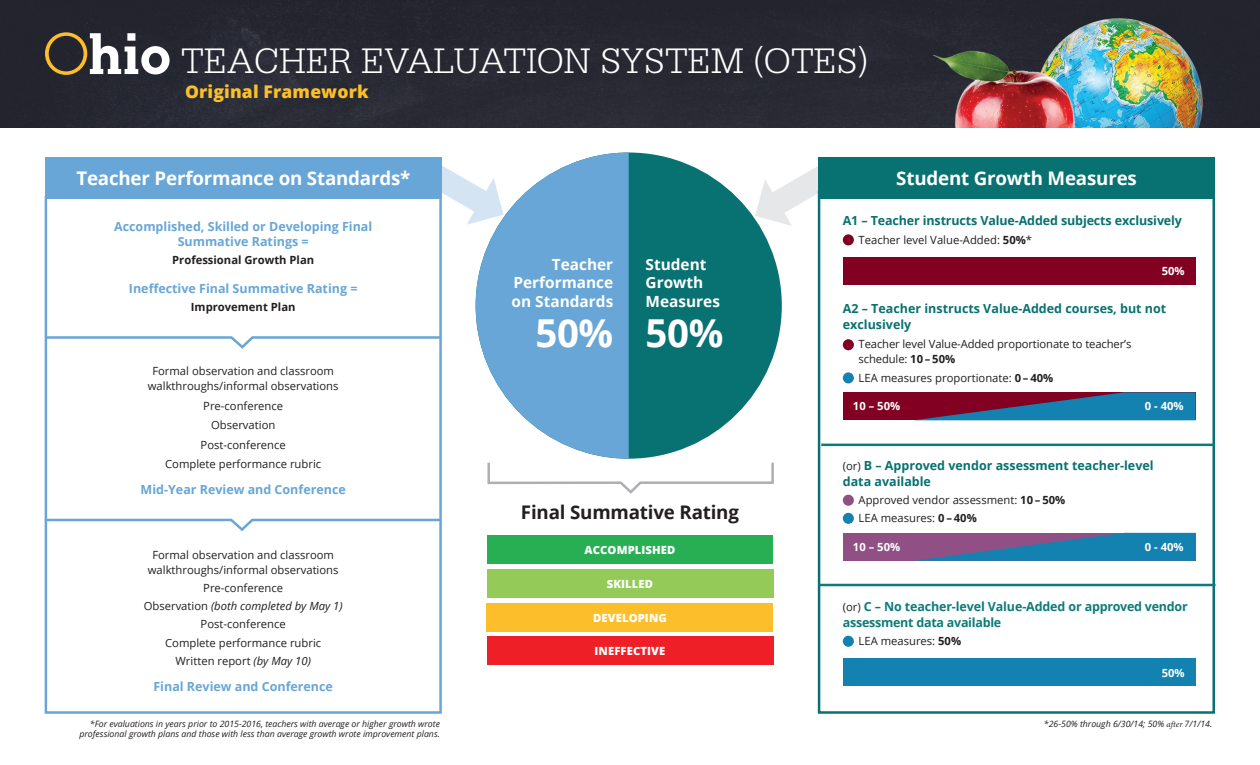
<style>
.page{position:relative;width:1260px;height:765px;background:#fff}
.page>*{position:absolute;margin:0;border:0;box-sizing:border-box;transform-origin:0 0}
.t1{font:700 38.5px "Open Sans";color:#fff}
.t2{font:300 37.5px "Serifa";color:#fff}
.t3{font:700 18.75px "Open Sans";letter-spacing:-.01em;color:#fff}
.t4{font:700 18.75px "Open Sans";letter-spacing:-.01em;color:#231f20}
.t5{font:800 17.5px "Open Sans";letter-spacing:.01em;color:#fcbf2b}
.t6{font:700 15.38px/18.6px "Open Sans";color:#fff;text-align:justify}
.t7{font:700 12.5px/15.6px "Open Sans";color:#087171}
.t8{font:700 12.5px/15px "Open Sans";color:#67a6d6;text-align:center}
.t9{font:700 12.5px/15.6px "Open Sans";letter-spacing:-.02em;color:#0d7b7b}
.t10{font:11.25px/18.1px "Open Sans";color:#231f20;text-align:center}
.t11{font:800 11.25px "Open Sans";letter-spacing:.01em;color:#fff}
.t12{font:700 11.25px "Open Sans";color:#231f20}
.t13{font:700 11.25px "Open Sans";color:#fff}
.t14{font:italic 8.75px/10.5px "Open Sans";color:#231f20;text-align:right}
.s1{font-style:italic}
.s2{font-weight:700}
.s3{font-weight:400;font-size:11.25px;color:#231f20}
.s4{font-family:"Minion Pro"}
</style>
<div class="page">
<svg style="left:755px;top:166px;width:63px;height:60px"></svg>
<svg style="left:442px;top:166px;width:34px;height:59px"></svg>
<img style="left:0;top:0;width:1260px;height:128px">
<div style="left:843px;top:234px;width:11px;height:11px;background:#820123;border-radius:50%"></div>
<div style="left:843px;top:257px;width:353px;height:28px;background:#820123"></div>
<div style="left:843px;top:339px;width:11px;height:11px;background:#820123;border-radius:50%"></div>
<div style="left:843px;top:372px;width:11px;height:11px;background:#1482b0;border-radius:50%"></div>
<div style="left:843px;top:392px;width:353px;height:28px;background:#820123"></div>
<svg style="left:917px;top:392px;width:279px;height:28px"></svg>
<div style="left:843px;top:495px;width:11px;height:11px;background:#915085;border-radius:50%"></div>
<div style="left:843px;top:513px;width:11px;height:11px;background:#1482b0;border-radius:50%"></div>
<div style="left:843px;top:533px;width:353px;height:28px;background:#915085"></div>
<svg style="left:914px;top:533px;width:282px;height:28px"></svg>
<div style="left:843px;top:636px;width:11px;height:11px;background:#1482b0;border-radius:50%"></div>
<div style="left:843px;top:658px;width:353px;height:28px;background:#1482b0"></div>
<div style="left:818px;top:191px;width:397px;height:523px;border:2px solid #087171"></div>
<div style="left:487px;top:536px;width:286px;height:28px;background:#28af54"></div>
<div style="left:45px;top:158px;width:397px;height:41px;background:#67a6d6"></div>
<div style="left:818px;top:158px;width:397px;height:41px;background:#087171"></div>
<div style="left:487px;top:570px;width:286px;height:28px;background:#93ca58"></div>
<div style="left:487px;top:603px;width:286px;height:28px;background:#fcbf2b"></div>
<div style="left:487px;top:637px;width:286px;height:28px;background:#ee1f26"></div>
<svg style="left:44px;top:335px;width:398px;height:15px"></svg>
<svg style="left:44px;top:517px;width:398px;height:16px"></svg>
<svg style="left:487px;top:462px;width:287px;height:32px"></svg>
<hr style="left:821px;top:444px;width:394px;height:2px;background:#0d7b7b">
<hr style="left:818px;top:584px;width:398px;height:2px;background:#0d7b7b">
<div style="left:476px;top:153px;width:306px;height:306px;background:#087171;border-radius:50%"></div>
<svg style="left:476px;top:153px;width:153px;height:306px;fill:#67a6d6"></svg>
<svg style="left:45px;top:32px;width:125px;height:43px"></svg>
<p class="t2" style="left:181px;top:40px;width:688px">TEACHER EVALUATION SYSTEM (OTES)</p>
<p class="t5" style="left:185px;top:79px;width:185px">Original Framework</p>
<p class="t3" style="left:76px;top:165px;width:336px">Teacher Performance on Standards*</p>
<p class="t8" style="left:114px;top:218px;width:260px">Accomplished, Skilled or Developing Final<br>Summative Ratings =</p>
<p class="t12" style="left:172px;top:252px;width:143px">Professional Growth Plan</p>
<p class="t8" style="left:129px;top:280px;width:230px">Ineffective Final Summative Rating =</p>
<p class="t12" style="left:191px;top:299px;width:106px">Improvement Plan</p>
<p class="t10" style="left:148px;top:363px;width:192px;line-height:15px">Formal observation and classroom walkthroughs/informal observations</p>
<p class="t10" style="left:165px;top:396px;width:158px;line-height:19.5px">Pre-conference<br>Observation<br>Post-conference<br>Complete performance rubric</p>
<p class="t8" style="left:141px;top:482px;width:207px">Mid-Year Review and Conference</p>
<p class="t10" style="left:148px;top:547px;width:192px;line-height:15px">Formal observation and classroom walkthroughs/informal observations</p>
<p class="t10" style="left:144px;top:579px;width:200px">Pre-conference<br>Observation <span class="s1">(both completed by May 1)<br></span>Post-conference<br>Complete performance rubric<br>Written report <span class="s1">(by May 10)</span></p>
<p class="t8" style="left:153px;top:679px;width:181px">Final Review and Conference</p>
<p class="t14" style="left:79px;top:718px;width:362px">*For evaluations in years prior to 2015-2016, teachers with average or higher growth wrote professional growth plans and those with less than average growth wrote improvement plans.</p>
<p class="t6" style="left:512px;top:254px;width:103px;text-indent:40px">Teacher Performance on Standards</p>
<p class="t1" style="left:535px;top:306px;width:79px">50%</p>
<p class="t6" style="left:646px;top:254px;width:76px;text-align:left">Student<br>Growth<br>Measures</p>
<p class="t1" style="left:646px;top:306px;width:79px">50%</p>
<p class="t4" style="left:521px;top:499px;width:220px">Final Summative Rating</p>
<p class="t11" style="left:585px;top:542px;width:92px">ACCOMPLISHED</p>
<p class="t11" style="left:607px;top:575px;width:48px">SKILLED</p>
<p class="t11" style="left:593px;top:609px;width:75px">DEVELOPING</p>
<p class="t11" style="left:595px;top:643px;width:72px">INEFFECTIVE</p>
<p class="t3" style="left:896px;top:165px;width:242px">Student Growth Measures</p>
<p class="t7" style="left:843px;top:213px;width:341px">A1 – Teacher instructs Value-Added subjects exclusively</p>
<p class="t10" style="left:859px;top:230px;width:175px">Teacher level Value-Added: <span class="s2">50%</span>*</p>
<p class="t13" style="left:1162px;top:263px;width:24px">50%</p>
<p class="t7" style="left:843px;top:301px;width:325px">A2 – Teacher instructs Value-Added courses, but not exclusively</p>
<p class="t10" style="left:859px;top:337px;width:274px;line-height:15px;text-align:left">Teacher level Value-Added proportionate to teacher’s schedule: <span class="s2">10 – 50%</span></p>
<p class="t10" style="left:859px;top:368px;width:196px">LEA measures proportionate: <span class="s2">0 – 40%</span></p>
<p class="t13" style="left:853px;top:398px;width:49px">10 – 50%</p>
<p class="t13" style="left:1145px;top:398px;width:40px">0 - 40%</p>
<p class="t7" style="left:843px;top:457px;width:312px"><span class="s3">(or)</span> B – Approved vendor assessment teacher-level data available</p>
<p class="t10" style="left:859px;top:490px;width:208px;text-align:left">Approved vendor assessment: <span class="s2">10 – 50%<br></span>LEA measures: <span class="s2">0 – 40%</span></p>
<p class="t13" style="left:853px;top:539px;width:49px">10 – 50%</p>
<p class="t13" style="left:1145px;top:539px;width:40px">0 - 40%</p>
<p class="t9" style="left:843px;top:598px;width:346px"><span class="s3">(or)</span> C – No teacher-level Value-Added or approved vendor assessment data available</p>
<p class="t10" style="left:859px;top:631px;width:104px">LEA measures: <span class="s2">50%</span></p>
<p class="t13" style="left:1162px;top:665px;width:24px">50%</p>
<p class="t14" style="left:1044px;top:718px;width:170px">*26-50% through 6/30/14; 50% <span class="s4">after</span> 7/1/14.</p>
</div>
